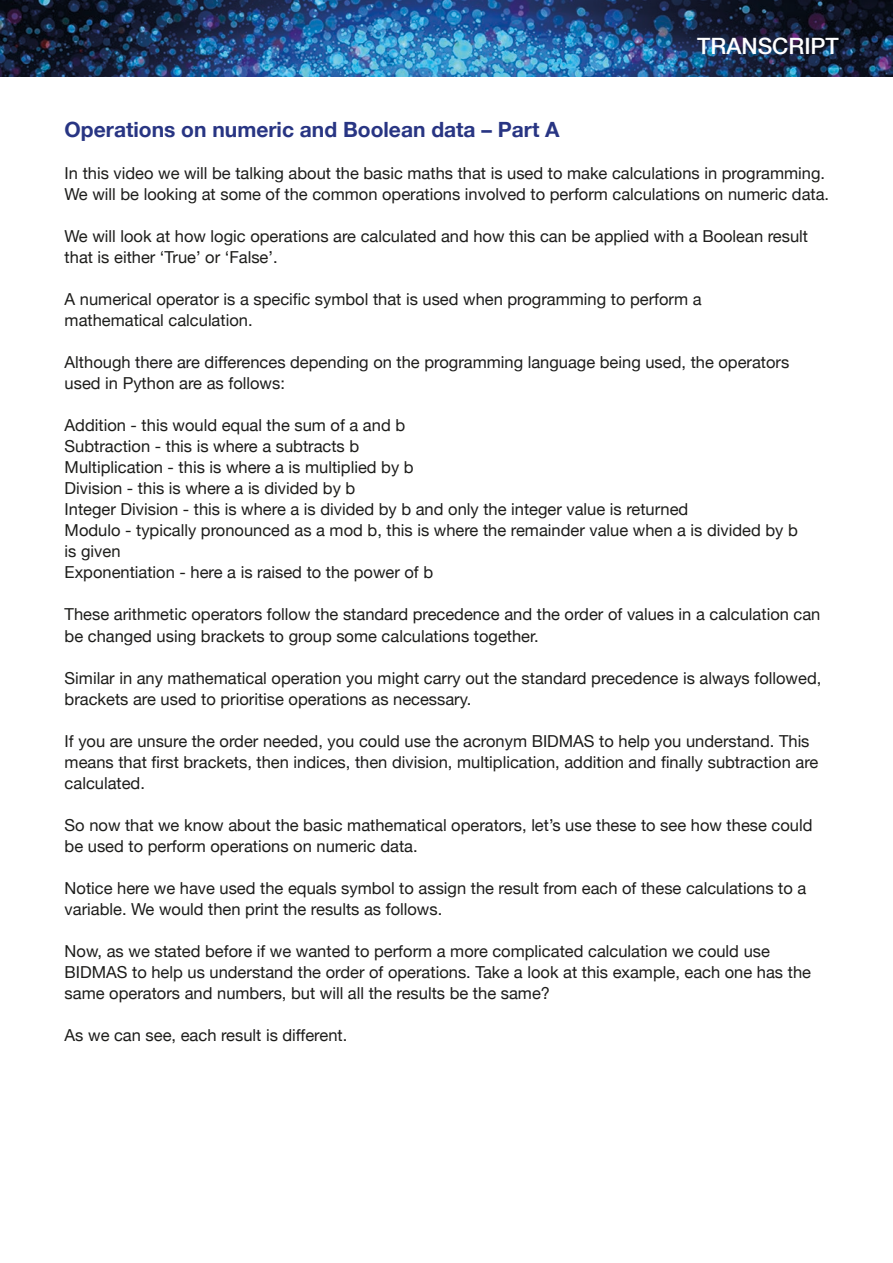
<style>
.page{position:relative;width:893px;height:1263px;background:#fff}
.page>*{position:absolute;margin:0;border:0;box-sizing:border-box;transform-origin:0 0}
.t1{font:500 22.5px "Helvetica Neue";color:#fff}
.t2{font:700 21px "Helvetica Neue";color:#283583}
.t3{font:16.5px/21px "Helvetica Neue";color:#1d1d1b}
</style>
<div class="page">
<img style="left:0;top:0;width:892px;height:77px">
<h1 class="t1" style="left:697px;top:28px;width:143px">TRANSCRIPT</h1>
<p class="t2" style="left:65px;top:113px;width:497px">Operations on numeric and Boolean data – Part A</p>
<p class="t3" style="left:65px;top:164px;width:766px">In this video we will be talking about the basic maths that is used to make calculations in programming.<br>We will be looking at some of the common operations involved to perform calculations on numeric data.</p>
<p class="t3" style="left:65px;top:227px;width:745px">We will look at how logic operations are calculated and how this can be applied with a Boolean result that is either ‘True’ or ‘False’.</p>
<p class="t3" style="left:65px;top:290px;width:638px">A numerical operator is a specific symbol that is used when programming to perform a mathematical calculation.</p>
<p class="t3" style="left:65px;top:353px;width:726px">Although there are differences depending on the programming language being used, the operators used in Python are as follows:</p>
<p class="t3" style="left:65px;top:416px;width:735px">Addition - this would equal the sum of a and b<br>Subtraction - this is where a subtracts b<br>Multiplication - this is where a is multiplied by b<br>Division - this is where a is divided by b<br>Integer Division - this is where a is divided by b and only the integer value is returned<br>Modulo - typically pronounced as a mod b, this is where the remainder value when a is divided by b is given<br>Exponentiation - here a is raised to the power of b</p>
<p class="t3" style="left:65px;top:605px;width:757px">These arithmetic operators follow the standard precedence and the order of values in a calculation can be changed using brackets to group some calculations together.</p>
<p class="t3" style="left:65px;top:668px;width:758px">Similar in any mathematical operation you might carry out the standard precedence is always followed, brackets are used to prioritise operations as necessary.</p>
<p class="t3" style="left:65px;top:731px;width:755px">If you are unsure the order needed, you could use the acronym BIDMAS to help you understand. This means that first brackets, then indices, then division, multiplication, addition and finally subtraction are calculated.</p>
<p class="t3" style="left:65px;top:815px;width:749px">So now that we know about the basic mathematical operators, let’s use these to see how these could be used to perform operations on numeric data.</p>
<p class="t3" style="left:65px;top:878px;width:743px">Notice here we have used the equals symbol to assign the result from each of these calculations to a variable. We would then print the results as follows.</p>
<p class="t3" style="left:65px;top:941px;width:748px">Now, as we stated before if we wanted to perform a more complicated calculation we could use<br>BIDMAS to help us understand the order of operations. Take a look at this example, each one has the same operators and numbers, but will all the results be the same?</p>
<p class="t3" style="left:65px;top:1025px;width:284px">As we can see, each result is different.</p>
</div>
